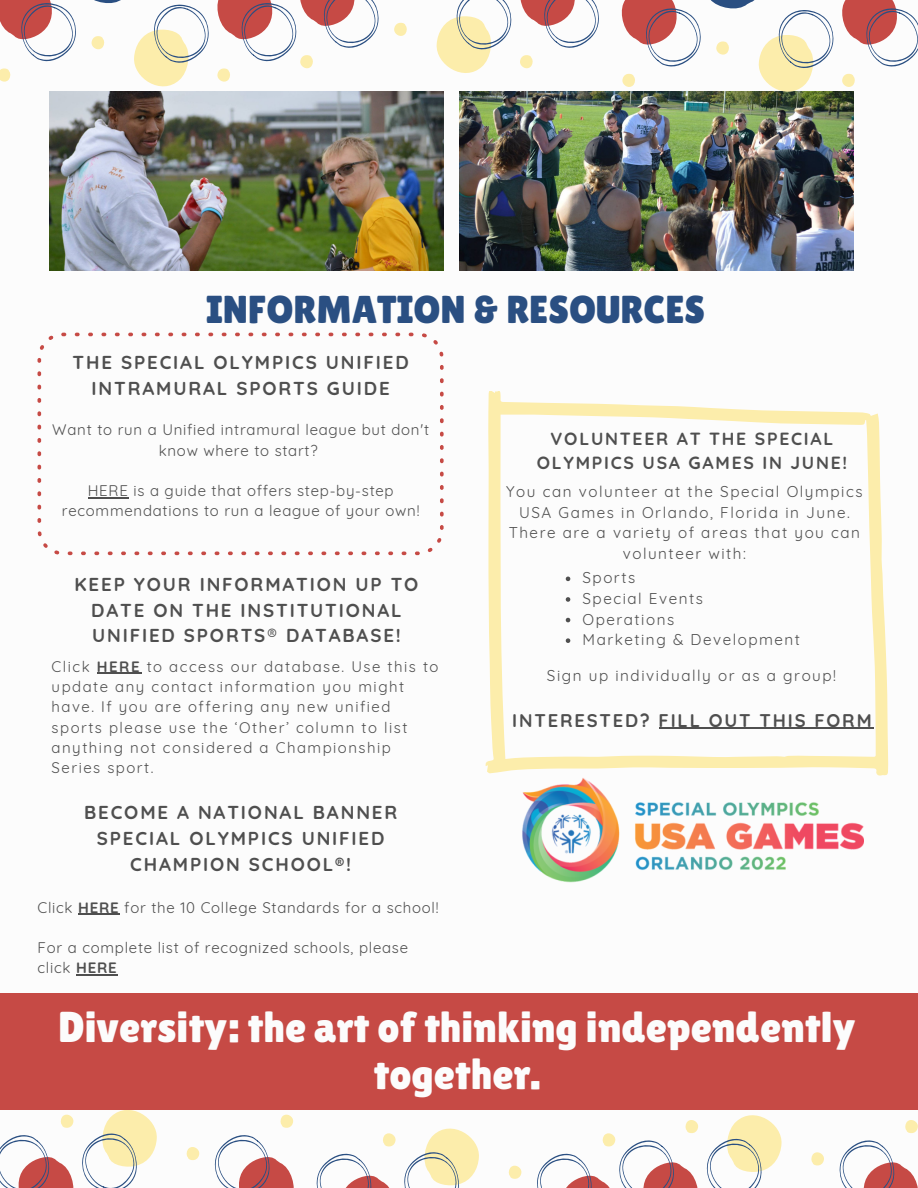
<style>
.page{position:relative;width:918px;height:1188px;background:#fff}
.page>*{position:absolute;margin:0;border:0;box-sizing:border-box;transform-origin:0 0}
.t1{font:43.2px/47px "Lilita One";color:#fcfcfc;text-align:center}
.t2{font:38.85px "Lilita One";color:#2a4f82}
.t3{font:700 18.75px/25.8px "Quicksand";letter-spacing:.1em;color:#4f4f4f;text-align:center}
.t4{font:700 18.6px/25.3px "Quicksand";letter-spacing:.1em;color:#4f4f4f;text-align:center}
.t5{font:700 18.3px "Quicksand";letter-spacing:.1em;color:#4f4f4f}
.t6{font:700 17.55px/24px "Quicksand";letter-spacing:.1em;color:#4f4f4f;text-align:center}
.t7{font:15.3px/20.5px "Quicksand";letter-spacing:.1em;color:#4f4f4f;text-align:center}
.t8{font:15px/20.2px "Quicksand";letter-spacing:.05em;color:#4f4f4f;text-align:center}
.t9{font:15px/20.2px "Quicksand";letter-spacing:.1em;color:#4f4f4f}
.s1{font-weight:400}
.s2{font-weight:700}
</style>
<div class="page">
<img style="left:459px;top:92px;width:395px;height:179px">
<svg style="left:0;top:0;width:209px;height:86px"></svg>
<svg style="left:217px;top:0;width:162px;height:82px"></svg>
<svg style="left:394px;top:22px;width:13px;height:14px"></svg>
<svg style="left:436px;top:0;width:163px;height:73px"></svg>
<svg style="left:620px;top:0;width:298px;height:92px"></svg>
<svg style="left:905px;top:1120px;width:13px;height:13px"></svg>
<svg style="left:839px;top:1140px;width:79px;height:48px"></svg>
<svg style="left:811px;top:1152px;width:13px;height:14px"></svg>
<svg style="left:537px;top:1115px;width:245px;height:73px"></svg>
<svg style="left:508px;top:1165px;width:14px;height:14px"></svg>
<svg style="left:383px;top:1133px;width:13px;height:14px"></svg>
<svg style="left:404px;top:1129px;width:75px;height:59px"></svg>
<svg style="left:316px;top:1153px;width:74px;height:35px"></svg>
<svg style="left:280px;top:1114px;width:13px;height:14px"></svg>
<svg style="left:214px;top:1135px;width:80px;height:53px"></svg>
<svg style="left:186px;top:1147px;width:14px;height:13px"></svg>
<svg style="left:60px;top:1114px;width:14px;height:14px"></svg>
<svg style="left:82px;top:1110px;width:75px;height:78px"></svg>
<svg style="left:0;top:1135px;width:74px;height:53px"></svg>
<div style="left:0;top:993px;width:918px;height:117px;background:#c64a45"></div>
<img style="left:49px;top:92px;width:395px;height:179px">
<svg style="left:485px;top:391px;width:403px;height:385px"></svg>
<svg style="left:566px;top:577px;width:4px;height:4px"></svg>
<svg style="left:566px;top:597px;width:4px;height:5px"></svg>
<svg style="left:566px;top:618px;width:4px;height:4px"></svg>
<svg style="left:566px;top:638px;width:4px;height:5px"></svg>
<hr style="left:659px;top:728px;width:215px;height:1px;background:#4f4f4f">
<img style="left:522px;top:778px;width:341px;height:105px">
<hr style="left:78px;top:914px;width:41px;height:1px;background:#4f4f4f">
<hr style="left:76px;top:974px;width:41px;height:2px;background:#4f4f4f">
<hr style="left:97px;top:673px;width:44px;height:1px;background:#4f4f4f">
<svg style="left:37px;top:333px;width:407px;height:222px"></svg>
<hr style="left:88px;top:497px;width:41px;height:1px;background:#4f4f4f">
<p class="t2" style="left:206px;top:287px;width:500px">INFORMATION &amp; RESOURCES</p>
<p class="t3" style="left:73px;top:349px;width:338px">THE SPECIAL OLYMPICS UNIFIED<br>INTRAMURAL SPORTS GUIDE</p>
<p class="t8" style="left:52px;top:420px;width:378px">Want to run a Unified intramural league but don't know where to start?</p>
<p class="t8" style="left:62px;top:480px;width:359px">HERE is a guide that offers step-by-step recommendations to run a league of your own!</p>
<p class="t4" style="left:75px;top:572px;width:345px">KEEP YOUR INFORMATION UP TO<br>DATE ON THE INSTITUTIONAL<br>UNIFIED SPORTS<span class="s1">®</span> DATABASE!</p>
<p class="t9" style="left:52px;top:656px;width:388px">Click <span class="s2">HERE</span> to access our database. Use this to update any contact information you might have. If you are offering any new unified sports please use the ‘Other’ column to list anything not considered a Championship Series sport.</p>
<p class="t3" style="left:84px;top:799px;width:315px">BECOME A NATIONAL BANNER<br>SPECIAL OLYMPICS UNIFIED<br>CHAMPION SCHOOL®!</p>
<p class="t8" style="left:37px;top:897px;width:403px">Click <span class="s2">HERE</span> for the 10 College Standards for a school!</p>
<p class="t8" style="left:37px;top:937px;width:372px;text-align:left">For a complete list of recognized schools, please click <span class="s2">HERE</span></p>
<p class="t6" style="left:537px;top:426px;width:312px">VOLUNTEER AT THE SPECIAL<br>OLYMPICS USA GAMES IN JUNE!</p>
<p class="t7" style="left:506px;top:481px;width:358px">You can volunteer at the Special Olympics USA Games in Orlando, Florida in June.<br>There are a variety of areas that you can volunteer with:</p>
<p class="t7" style="left:583px;top:567px;width:54px">Sports</p>
<p class="t7" style="left:583px;top:588px;width:122px">Special Events</p>
<p class="t7" style="left:583px;top:609px;width:93px">Operations</p>
<p class="t7" style="left:583px;top:629px;width:219px">Marketing &amp; Development</p>
<p class="t7" style="left:547px;top:665px;width:291px">Sign up individually or as a group!</p>
<p class="t5" style="left:512px;top:708px;width:361px">INTERESTED? FILL OUT THIS FORM</p>
<p class="t1" style="left:58px;top:1003px;width:799px">Diversity: the art of thinking independently together.</p>
</div>
